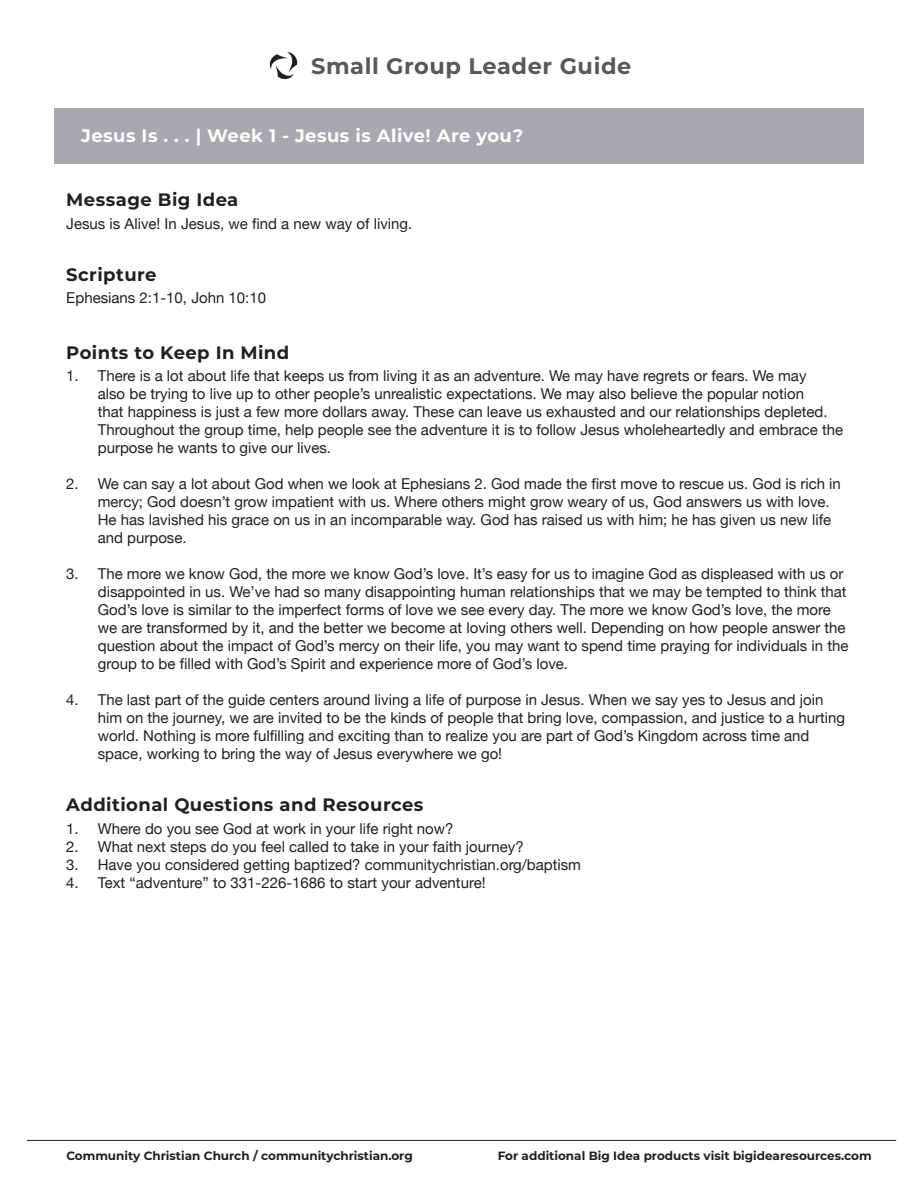
<style>
.page{position:relative;width:918px;height:1188px;background:#fff}
.page>*{position:absolute;margin:0;border:0;box-sizing:border-box;transform-origin:0 0}
.t1{font:700 22.5px "Montserrat";letter-spacing:.025em;color:#57585a}
.Title_medium{font:700 18px "Montserrat";letter-spacing:.025em;color:#231f20}
.Title_medium-2{font:700 18px "Montserrat";letter-spacing:.025em;color:#fff}
.Questions{font:15px/18px "Helvetica Neue";color:#231f20}
.t2{font:700 12px "Montserrat";color:#231f20}
</style>
<div class="page">
<hr style="left:27px;top:1140px;width:869px;height:1px;background:#231f20">
<div style="left:54px;top:108px;width:810px;height:55px;background:#a8a9ad"></div>
<svg style="left:269px;top:52px;width:29px;height:28px"></svg>
<h1 class="t1" style="left:311px;top:50px;width:322px">Small Group Leader Guide</h1>
<p class="Title_medium-2" style="left:81px;top:123px;width:444px">Jesus Is . . . | Week 1 - Jesus is Alive! Are you?</p>
<p class="Title_medium" style="left:66px;top:187px;width:174px">Message Big Idea</p>
<p class="Questions" style="left:66px;top:215px;width:348px">Jesus is Alive! In Jesus, we find a new way of living.</p>
<p class="Title_medium" style="left:66px;top:262px;width:92px">Scripture</p>
<p class="Questions" style="left:66px;top:290px;width:201px">Ephesians 2:1-10, John 10:10</p>
<p class="Title_medium" style="left:66px;top:339px;width:225px">Points to Keep In Mind</p>
<p class="Questions" style="left:98px;top:367px;width:747px;text-indent:-32px">1. There is a lot about life that keeps us from living it as an adventure. We may have regrets or fears. We may<br>also be trying to live up to other people’s unrealistic expectations. We may also believe the popular notion<br>that happiness is just a few more dollars away. These can leave us exhausted and our relationships depleted.<br>Throughout the group time, help people see the adventure it is to follow Jesus wholeheartedly and embrace the purpose he wants to give our lives.</p>
<p class="Questions" style="left:98px;top:475px;width:745px;text-indent:-32px">2. We can say a lot about God when we look at Ephesians 2. God made the first move to rescue us. God is rich in mercy; God doesn’t grow impatient with us. Where others might grow weary of us, God answers us with love.<br>He has lavished his grace on us in an incomparable way. God has raised us with him; he has given us new life and purpose.</p>
<p class="Questions" style="left:98px;top:565px;width:752px;text-indent:-32px">3. The more we know God, the more we know God’s love. It’s easy for us to imagine God as displeased with us or disappointed in us. We’ve had so many disappointing human relationships that we may be tempted to think that God’s love is similar to the imperfect forms of love we see every day. The more we know God’s love, the more we are transformed by it, and the better we become at loving others well. Depending on how people answer the question about the impact of God’s mercy on their life, you may want to spend time praying for individuals in the group to be filled with God’s Spirit and experience more of God’s love.</p>
<p class="Questions" style="left:98px;top:691px;width:749px;text-indent:-32px">4. The last part of the guide centers around living a life of purpose in Jesus. When we say yes to Jesus and join him on the journey, we are invited to be the kinds of people that bring love, compassion, and justice to a hurting world. Nothing is more fulfilling and exciting than to realize you are part of God’s Kingdom across time and space, working to bring the way of Jesus everywhere we go!</p>
<p class="Title_medium" style="left:66px;top:792px;width:359px">Additional Questions and Resources</p>
<p class="Questions" style="left:66px;top:820px;width:389px">1. Where do you see God at work in your life right now?</p>
<p class="Questions" style="left:66px;top:838px;width:459px">2. What next steps do you feel called to take in your faith journey?</p>
<p class="Questions" style="left:66px;top:856px;width:516px">3. Have you considered getting baptized? communitychristian.org/baptism</p>
<p class="Questions" style="left:66px;top:874px;width:421px">4. Text “adventure” to 331-226-1686 to start your adventure!</p>
<p class="t2" style="left:66px;top:1147px;width:348px">Community Christian Church / communitychristian.org</p>
<p class="t2" style="left:498px;top:1147px;width:375px">For additional Big Idea products visit bigidearesources.com</p>
</div>
